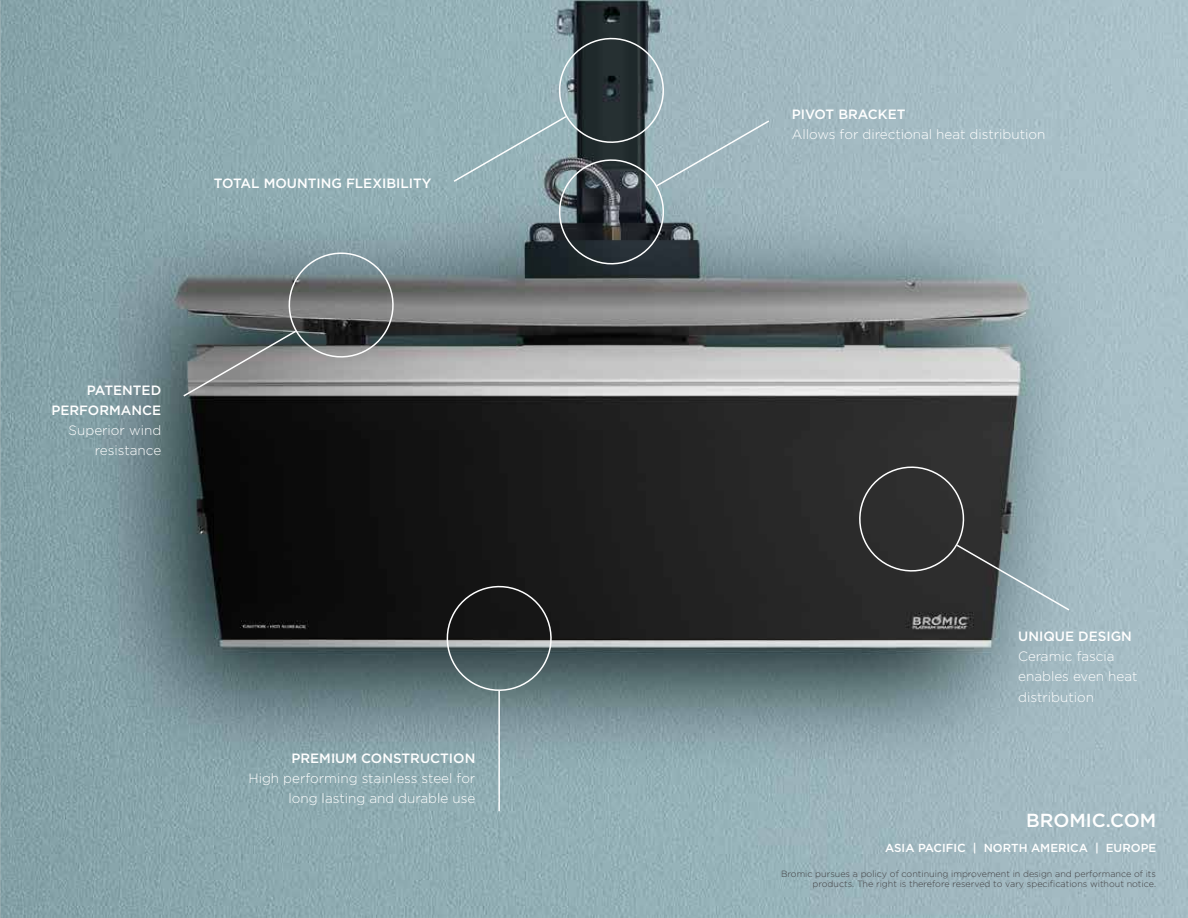
<style>
.page{position:relative;width:1188px;height:918px;background:#fff}
.page>*{position:absolute;margin:0;border:0;box-sizing:border-box;transform-origin:0 0}
.t1{font:500 18.9px "Gotham";color:#fff}
.t2{font:300 13.5px/20.2px "Gotham";color:#fff;text-align:right}
.t3{font:500 13.5px/20.2px "Gotham";color:#fff;text-align:right}
.t4{font:500 11.7px "Gotham";color:#fff}
.t5{font:300 9px/10.8px "Gotham";color:#414042;text-align:right}
</style>
<div class="page">
<img style="left:1px;top:0;width:1187px;height:918px">
<svg style="left:852px;top:458px;width:219px;height:154px;background:#51585a"></svg>
<svg style="left:440px;top:579px;width:118px;height:119px;background:#3f4849"></svg>
<hr style="left:498px;top:691px;width:2px;height:120px;background:#fff">
<svg style="left:182px;top:244px;width:218px;height:154px;background:#757d7f"></svg>
<svg style="left:452px;top:29px;width:319px;height:244px;background:#788c92"></svg>
<img style="left:0;top:0;width:1px;height:918px">
<p class="t3" style="left:214px;top:172px;width:219px">TOTAL MOUNTING FLEXIBILITY</p>
<p class="t3" style="left:51px;top:380px;width:111px">PATENTED<br>PERFORMANCE</p>
<p class="t2" style="left:69px;top:420px;width:94px">Superior wind resistance</p>
<p class="t3" style="left:291px;top:748px;width:185px">PREMIUM CONSTRUCTION</p>
<p class="t2" style="left:248px;top:768px;width:228px">High performing stainless steel for long lasting and durable use</p>
<p class="t3" style="left:792px;top:103px;width:115px">PIVOT BRACKET</p>
<p class="t2" style="left:792px;top:124px;width:255px">Allows for directional heat distribution</p>
<p class="t3" style="left:1018px;top:626px;width:115px">UNIQUE DESIGN</p>
<p class="t2" style="left:1018px;top:646px;width:121px;text-align:left">Ceramic fascia enables even heat distribution</p>
<h1 class="t1" style="left:1026px;top:808px;width:132px">BROMIC.COM</h1>
<p class="t4" style="left:885px;top:840px;width:273px">ASIA PACIFIC | NORTH AMERICA | EUROPE</p>
<p class="t5" style="left:781px;top:868px;width:377px">Bromic pursues a policy of continuing improvement in design and performance of its products. The right is therefore reserved to vary specifications without notice.</p>
</div>
